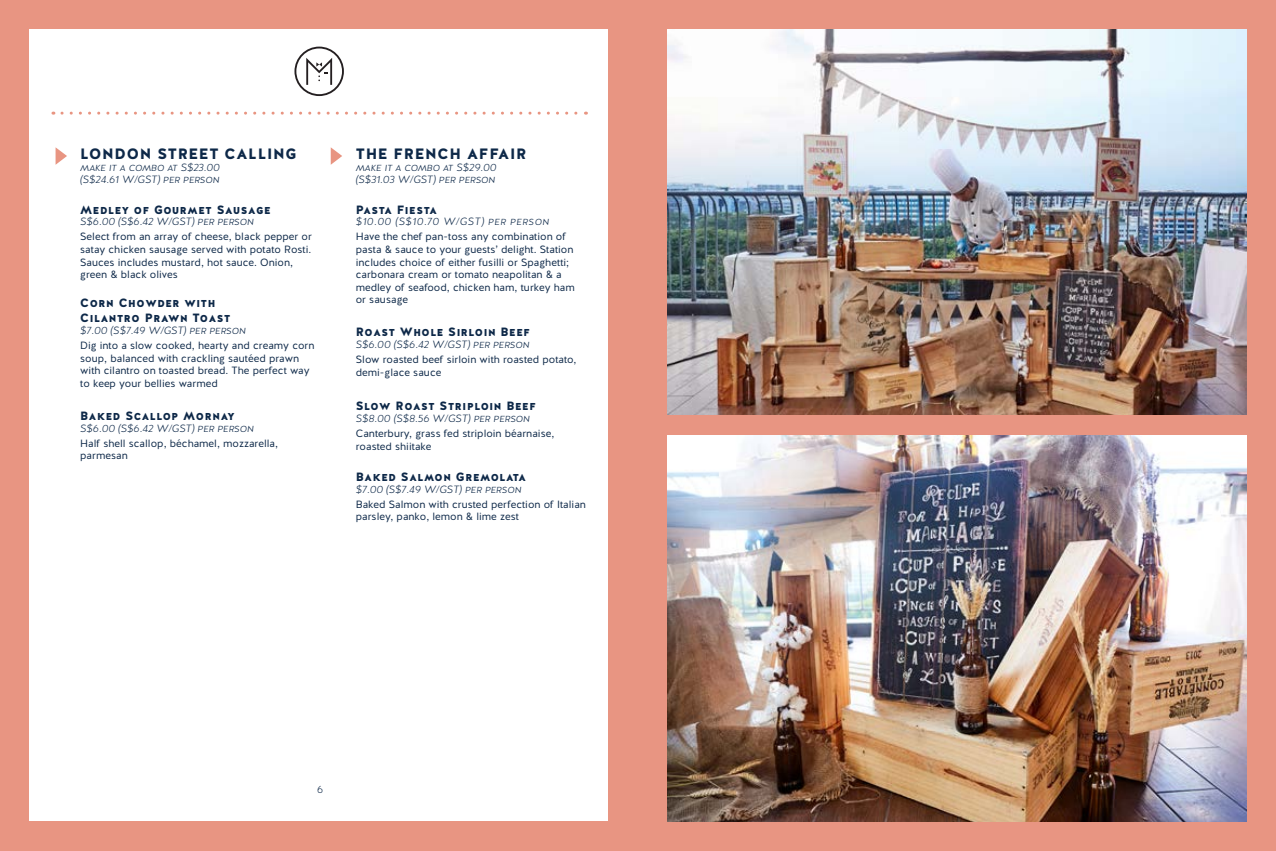
<style>
.page{position:relative;width:1276px;height:851px;background:#fff}
.page>*{position:absolute;margin:0;border:0;box-sizing:border-box;transform-origin:0 0}
.t1{font:15px "Halis GR S Black";letter-spacing:.05em;color:#0d2848}
.t2{font:12px/15px "Halis GR S Black";letter-spacing:.05em;color:#0d2848}
.t3{font:10.5px/12.6px "Halis GR";color:#0d2848}
.t4{font:italic 10.5px/11.7px "Halis GR Slight";color:#0d2848}
.t5{font:italic 10.5px "Halis GR Slight";letter-spacing:.05em;color:#0d2848}
.t6{font:300 10.5px "Halis GR";color:#0e2848}
</style>
<div class="page">
<div style="left:0;top:0;width:1276px;height:850px;background:#e89582"></div>
<div style="left:30px;top:30px;width:578px;height:791px;background:#fff"></div>
<img style="left:668px;top:30px;width:578px;height:385px">
<img style="left:668px;top:436px;width:578px;height:385px">
<svg style="left:56px;top:148px;width:11px;height:17px"></svg>
<svg style="left:331px;top:147px;width:11px;height:18px"></svg>
<svg style="left:62px;top:112px;width:524px;height:3px"></svg>
<svg style="left:294px;top:47px;width:50px;height:49px"></svg>
<h1 class="t1" style="left:80px;top:144px;width:218px">LONDON STREET CALLING</h1>
<p class="t4" style="left:80px;top:162px;width:141px">make it a combo at S$23.00 (S$24.61 W/GST) per person</p>
<p class="t2" style="left:80px;top:202px;width:192px">Medley of Gourmet Sausage</p>
<p class="t4" style="left:80px;top:216px;width:175px">S$6.00 (S$6.42 W/GST) per person</p>
<p class="t3" style="left:80px;top:231px;width:233px">Select from an array of cheese, black pepper or satay chicken sausage served with potato Rosti.<br>Sauces includes mustard, hot sauce. Onion, green &amp; black olives</p>
<p class="t2" style="left:80px;top:296px;width:152px">Corn Chowder with<br>Cilantro Prawn Toast</p>
<p class="t4" style="left:80px;top:325px;width:167px">$7.00 (S$7.49 W/GST) per person</p>
<p class="t3" style="left:80px;top:339px;width:236px">Dig into a slow cooked, hearty and creamy corn soup, balanced with crackling sautéed prawn with cilantro on toasted bread. The perfect way to keep your bellies warmed</p>
<p class="t2" style="left:80px;top:408px;width:156px">Baked Scallop Mornay</p>
<p class="t4" style="left:80px;top:422px;width:175px">S$6.00 (S$6.42 W/GST) per person</p>
<p class="t3" style="left:80px;top:437px;width:199px">Half shell scallop, béchamel, mozzarella, parmesan</p>
<h1 class="t1" style="left:356px;top:144px;width:172px">THE FRENCH AFFAIR</h1>
<p class="t4" style="left:356px;top:162px;width:142px">make it a combo at S$29.00 (S$31.03 W/GST) per person</p>
<p class="t2" style="left:356px;top:202px;width:83px">Pasta Fiesta</p>
<p class="t5" style="left:356px;top:215px;width:195px">$10.00 (S$10.70 W/GST) per person</p>
<p class="t3" style="left:356px;top:231px;width:220px">Have the chef pan-toss any combination of pasta &amp; sauce to your guests’ delight. Station includes choice of either fusilli or Spaghetti; carbonara cream or tomato neapolitan &amp; a medley of seafood, chicken ham, turkey ham or sausage</p>
<p class="t2" style="left:356px;top:325px;width:176px">Roast Whole Sirloin Beef</p>
<p class="t4" style="left:356px;top:339px;width:175px">S$6.00 (S$6.42 W/GST) per person</p>
<p class="t3" style="left:356px;top:353px;width:222px">Slow roasted beef sirloin with roasted potato, demi-glace sauce</p>
<p class="t2" style="left:356px;top:399px;width:182px">Slow Roast Striploin Beef</p>
<p class="t4" style="left:356px;top:413px;width:176px">S$8.00 (S$8.56 W/GST) per person</p>
<p class="t3" style="left:356px;top:427px;width:200px">Canterbury, grass fed striploin béarnaise, roasted shiitake</p>
<p class="t2" style="left:356px;top:469px;width:172px">Baked Salmon Gremolata</p>
<p class="t4" style="left:356px;top:483px;width:167px">$7.00 (S$7.49 W/GST) per person</p>
<p class="t3" style="left:356px;top:498px;width:232px">Baked Salmon with crusted perfection of Italian parsley, panko, lemon &amp; lime zest</p>
<p class="t6" style="left:317px;top:783px;width:8px">6</p>
</div>
